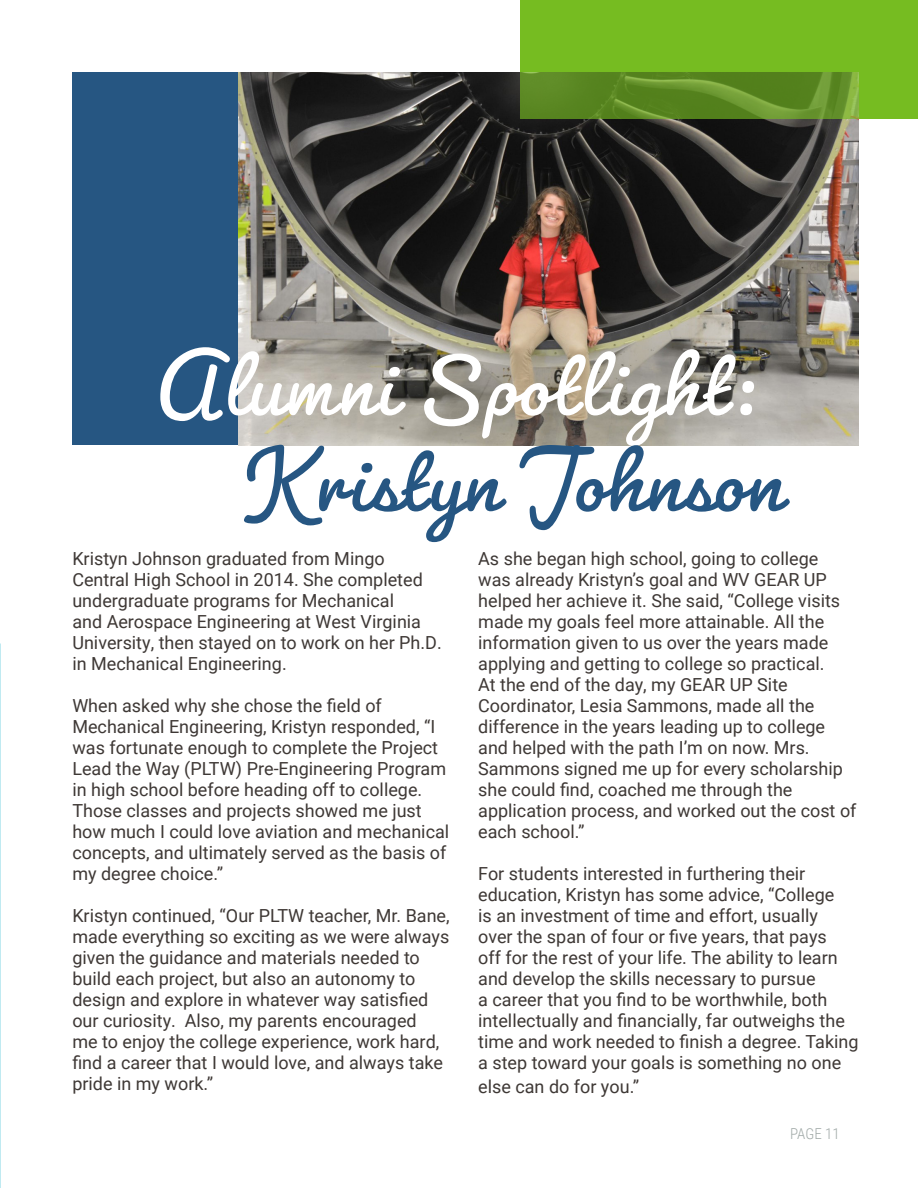
<style>
.page{position:relative;width:918px;height:1188px;background:#fff}
.page>*{position:absolute;margin:0;border:0;box-sizing:border-box;transform-origin:0 0}
.XL_Heading_BLK{font:97.5px "Pacifico";letter-spacing:.02em;color:#fff}
.XL_Heading_BLK-2{font:97.5px "Pacifico";letter-spacing:.02em;color:#265682}
.Body_Main_BLK{font:18px/21px "Roboto";color:#3e3835}
.t1{font:300 15px "Roboto Condensed";color:#a0a9a7}
</style>
<div class="page">
<div style="left:72px;top:72px;width:787px;height:373px;background:#265682"></div>
<img style="left:239px;top:72px;width:620px;height:373px">
<svg style="left:520px;top:0;width:398px;height:119px;fill:#76bc21"></svg>
<p class="XL_Heading_BLK" style="left:155px;top:325px;width:600px">Alumni Spotlight:</p>
<p class="XL_Heading_BLK-2" style="left:251px;top:421px;width:534px">Kristyn Johnson</p>
<p class="Body_Main_BLK" style="left:72px;top:548px;width:371px">Kristyn Johnson graduated from Mingo Central High School in 2014. She completed undergraduate programs for Mechanical<br>and Aerospace Engineering at West Virginia University, then stayed on to work on her Ph.D. in Mechanical Engineering.</p>
<p class="Body_Main_BLK" style="left:72px;top:695px;width:378px">When asked why she chose the field of Mechanical Engineering, Kristyn responded, “I was fortunate enough to complete the Project Lead the Way (PLTW) Pre-Engineering Program in high school before heading off to college.<br>Those classes and projects showed me just how much I could love aviation and mechanical concepts, and ultimately served as the basis of my degree choice.”</p>
<p class="Body_Main_BLK" style="left:72px;top:905px;width:379px">Kristyn continued, “Our PLTW teacher, Mr. Bane, made everything so exciting as we were always given the guidance and materials needed to build each project, but also an autonomy to design and explore in whatever way satisfied our curiosity. Also, my parents encouraged<br>me to enjoy the college experience, work hard, find a career that I would love, and always take pride in my work.”</p>
<p class="Body_Main_BLK" style="left:478px;top:548px;width:380px">As she began high school, going to college<br>was already Kristyn’s goal and WV GEAR UP helped her achieve it. She said, “College visits made my goals feel more attainable. All the information given to us over the years made applying and getting to college so practical.<br>At the end of the day, my GEAR UP Site Coordinator, Lesia Sammons, made all the difference in the years leading up to college and helped with the path I’m on now. Mrs.<br>Sammons signed me up for every scholarship she could find, coached me through the application process, and worked out the cost of each school.”</p>
<p class="Body_Main_BLK" style="left:478px;top:863px;width:382px">For students interested in furthering their education, Kristyn has some advice, “College<br>is an investment of time and effort, usually<br>over the span of four or five years, that pays<br>off for the rest of your life. The ability to learn and develop the skills necessary to pursue<br>a career that you find to be worthwhile, both intellectually and financially, far outweighs the time and work needed to finish a degree. Taking a step toward your goals is something no one</p>
<p class="Body_Main_BLK" style="left:478px;top:1075px;width:163px">else can do for you.”</p>
<p class="t1" style="left:790px;top:1123px;width:51px">PAGE 11</p>
</div>
